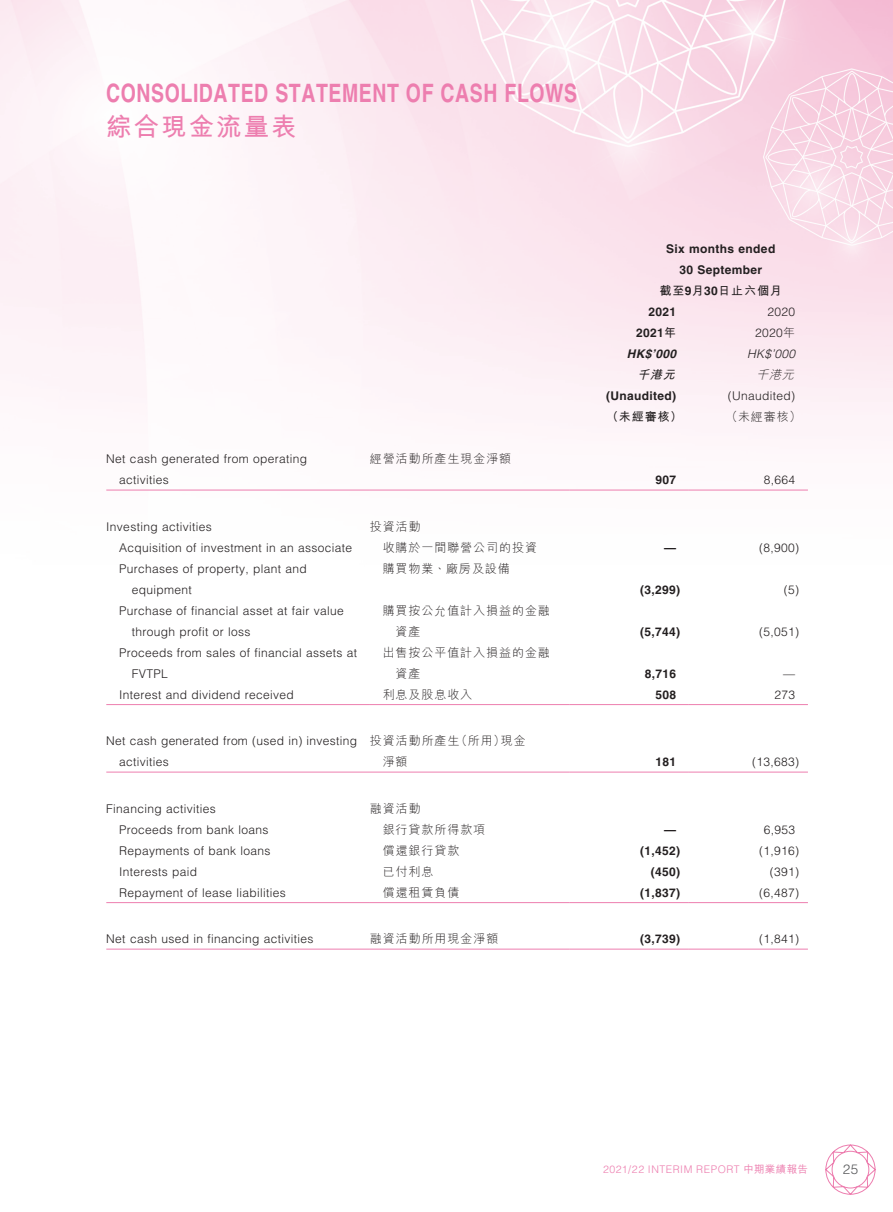
<style>
.page{position:relative;width:893px;height:1212px;background:#fff}
.page>*{position:absolute;margin:0;border:0;box-sizing:border-box;transform-origin:0 0}
.t1{font:700 25.5px "M Hei HK";letter-spacing:.08em;color:#ed7eaf}
.t2{font:700 25.35px "Helvetica";letter-spacing:.03em;color:#ed7eaf;scale:.77 1}
.t3{font:300 13.5px "Helvetica";color:#57585a}
.t4{font:300 12px/21px "Helvetica";letter-spacing:.03em;color:#231f20}
.t5{font:300 12px/21px "M Hei HK";letter-spacing:.08em;color:#231f20}
.t6{font:700 12px/21px "Helvetica";letter-spacing:.03em;color:#231f20;text-align:center}
.t7{font:700 12px "M Hei HK";letter-spacing:.08em;color:#231f20}
.t8{font:italic 700 12px "Helvetica";color:#231f20}
.t9{font:italic 300 12px "Helvetica";color:#231f20}
.t10{font:italic 700 12px "M Hei HK";color:#231f20}
.t11{font:italic 300 12px "M Hei HK";color:#231f20}
.t12{font:300 10.5px "Helvetica";letter-spacing:.05em;color:#ed7eaf}
.s1{font-family:"Helvetica"}
.s2{font-family:"M Hei HK"}
.s3{font-family:"M Hei HK";font-weight:500}
</style>
<div class="page">
<img style="left:0;top:0;width:893px;height:949px">
<svg style="left:825px;top:1144px;width:51px;height:51px"></svg>
<hr style="left:106px;top:490px;width:264px;height:1px;background:#ed7eaf">
<hr style="left:370px;top:490px;width:200px;height:1px;background:#ed7eaf">
<hr style="left:570px;top:490px;width:119px;height:1px;background:#ed7eaf">
<hr style="left:689px;top:490px;width:119px;height:1px;background:#ed7eaf">
<hr style="left:106px;top:704px;width:264px;height:1px;background:#ed7eaf">
<hr style="left:370px;top:704px;width:200px;height:1px;background:#ed7eaf">
<hr style="left:570px;top:704px;width:119px;height:1px;background:#ed7eaf">
<hr style="left:689px;top:704px;width:119px;height:1px;background:#ed7eaf">
<hr style="left:106px;top:772px;width:264px;height:1px;background:#ed7eaf">
<hr style="left:370px;top:772px;width:200px;height:1px;background:#ed7eaf">
<hr style="left:570px;top:772px;width:119px;height:1px;background:#ed7eaf">
<hr style="left:689px;top:772px;width:119px;height:1px;background:#ed7eaf">
<hr style="left:106px;top:902px;width:264px;height:1px;background:#ed7eaf">
<hr style="left:370px;top:902px;width:200px;height:1px;background:#ed7eaf">
<hr style="left:570px;top:902px;width:119px;height:1px;background:#ed7eaf">
<hr style="left:689px;top:902px;width:119px;height:1px;background:#ed7eaf">
<hr style="left:106px;top:949px;width:264px;height:1px;background:#ed7eaf">
<hr style="left:370px;top:949px;width:200px;height:1px;background:#ed7eaf">
<hr style="left:570px;top:949px;width:119px;height:1px;background:#ed7eaf">
<hr style="left:689px;top:949px;width:119px;height:1px;background:#ed7eaf">
<h2 class="t2" style="left:106px;top:77px;width:613px">CONSOLIDATED STATEMENT OF CASH FLOWS</h2>
<h1 class="t1" style="left:106px;top:108px;width:192px">綜合現金流量表</h1>
<p class="t4" style="left:119px;top:448px;width:190px;text-indent:-13px">Net cash generated from operating activities</p>
<p class="t5" style="left:370px;top:448px;width:143px">經營活動所產生現金淨額</p>
<p class="t6" style="left:666px;top:238px;width:111px">Six months ended<br>30 September</p>
<p class="t7" style="left:660px;top:282px;width:124px">截至<span class="s1">9</span>月<span class="s1">30</span>日止六個月</p>
<p class="t6" style="left:648px;top:301px;width:29px">2021</p>
<p class="t4" style="left:767px;top:301px;width:29px">2020</p>
<p class="t6" style="left:636px;top:322px;width:42px">2021<span class="s2">年</span></p>
<p class="t4" style="left:755px;top:322px;width:42px">2020<span class="s2">年</span></p>
<p class="t8" style="left:627px;top:347px;width:51px">HK$’000</p>
<p class="t9" style="left:747px;top:346px;width:50px">HK$’000</p>
<p class="t10" style="left:637px;top:366px;width:44px">千港元</p>
<p class="t11" style="left:756px;top:367px;width:44px">千港元</p>
<p class="t6" style="left:606px;top:385px;width:72px">(Unaudited)</p>
<p class="t4" style="left:728px;top:385px;width:69px">(Unaudited)</p>
<p class="t7" style="left:607px;top:408px;width:77px">（未經審核）</p>
<p class="t5" style="left:726px;top:406px;width:77px">（未經審核）</p>
<p class="t6" style="left:655px;top:469px;width:22px">907</p>
<p class="t4" style="left:764px;top:469px;width:33px">8,664</p>
<p class="t4" style="left:106px;top:516px;width:107px">Investing activities</p>
<p class="t5" style="left:370px;top:515px;width:52px">投資活動</p>
<p class="t4" style="left:119px;top:537px;width:235px">Acquisition of investment in an associate</p>
<p class="t5" style="left:383px;top:536px;width:156px">收購於一間聯營公司的投資</p>
<p class="t6" style="left:664px;top:537px;width:13px">—</p>
<p class="t4" style="left:759px;top:537px;width:42px">(8,900)</p>
<p class="t4" style="left:132px;top:558px;width:177px;text-indent:-13px">Purchases of property, plant and equipment</p>
<p class="t5" style="left:383px;top:557px;width:129px">購買物業、廠房及設備</p>
<p class="t6" style="left:640px;top:579px;width:42px">(3,299)</p>
<p class="t4" style="left:784px;top:579px;width:17px">(5)</p>
<p class="t4" style="left:132px;top:600px;width:214px;text-indent:-13px">Purchase of financial asset at fair value through profit or loss</p>
<p class="t5" style="left:395px;top:599px;width:156px;text-indent:-13px">購買按公允值計入損益的金融資產</p>
<p class="t4" style="left:132px;top:642px;width:227px;text-indent:-13px">Proceeds from sales of financial assets at<br>FVTPL</p>
<p class="t5" style="left:395px;top:641px;width:156px;text-indent:-13px">出售按公平值計入損益的金融資產</p>
<p class="t6" style="left:640px;top:621px;width:42px">(5,744)</p>
<p class="t4" style="left:759px;top:621px;width:42px">(5,051)</p>
<p class="t6" style="left:645px;top:663px;width:33px">8,716</p>
<p class="t4" style="left:783px;top:663px;width:13px">—</p>
<p class="t4" style="left:119px;top:684px;width:176px">Interest and dividend received</p>
<p class="t5" style="left:383px;top:683px;width:91px">利息及股息收入</p>
<p class="t6" style="left:655px;top:684px;width:22px">508</p>
<p class="t4" style="left:774px;top:684px;width:22px">273</p>
<p class="t4" style="left:119px;top:730px;width:239px;text-indent:-13px">Net cash generated from (used in) investing activities</p>
<p class="t5" style="left:383px;top:730px;width:145px;text-indent:-13px">投資活動所產生（所用）現金淨額</p>
<p class="t6" style="left:655px;top:751px;width:22px">181</p>
<p class="t4" style="left:752px;top:751px;width:49px">(13,683)</p>
<p class="t4" style="left:106px;top:798px;width:111px">Financing activities</p>
<p class="t5" style="left:370px;top:797px;width:52px">融資活動</p>
<p class="t4" style="left:119px;top:819px;width:151px">Proceeds from bank loans</p>
<p class="t5" style="left:383px;top:818px;width:104px">銀行貸款所得款項</p>
<p class="t6" style="left:664px;top:819px;width:13px">—</p>
<p class="t4" style="left:764px;top:819px;width:33px">6,953</p>
<p class="t4" style="left:119px;top:840px;width:153px">Repayments of bank loans</p>
<p class="t5" style="left:383px;top:839px;width:78px">償還銀行貸款</p>
<p class="t6" style="left:640px;top:840px;width:42px">(1,452)</p>
<p class="t4" style="left:759px;top:840px;width:42px">(1,916)</p>
<p class="t4" style="left:119px;top:861px;width:80px">Interests paid</p>
<p class="t5" style="left:383px;top:860px;width:52px">已付利息</p>
<p class="t6" style="left:651px;top:861px;width:31px">(450)</p>
<p class="t4" style="left:770px;top:861px;width:31px">(391)</p>
<p class="t4" style="left:119px;top:882px;width:168px">Repayment of lease liabilities</p>
<p class="t5" style="left:383px;top:881px;width:78px">償還租賃負債</p>
<p class="t6" style="left:640px;top:882px;width:42px">(1,837)</p>
<p class="t4" style="left:759px;top:882px;width:42px">(6,487)</p>
<p class="t4" style="left:106px;top:928px;width:209px">Net cash used in financing activities</p>
<p class="t5" style="left:370px;top:928px;width:130px">融資活動所用現金淨額</p>
<p class="t6" style="left:640px;top:928px;width:42px">(3,739)</p>
<p class="t4" style="left:759px;top:928px;width:42px">(1,841)</p>
<p class="t12" style="left:603px;top:1163px;width:206px">2021/22 INTERIM REPORT <span class="s3">中期業績報告</span></p>
<p class="t3" style="left:843px;top:1161px;width:17px">25</p>
</div>
